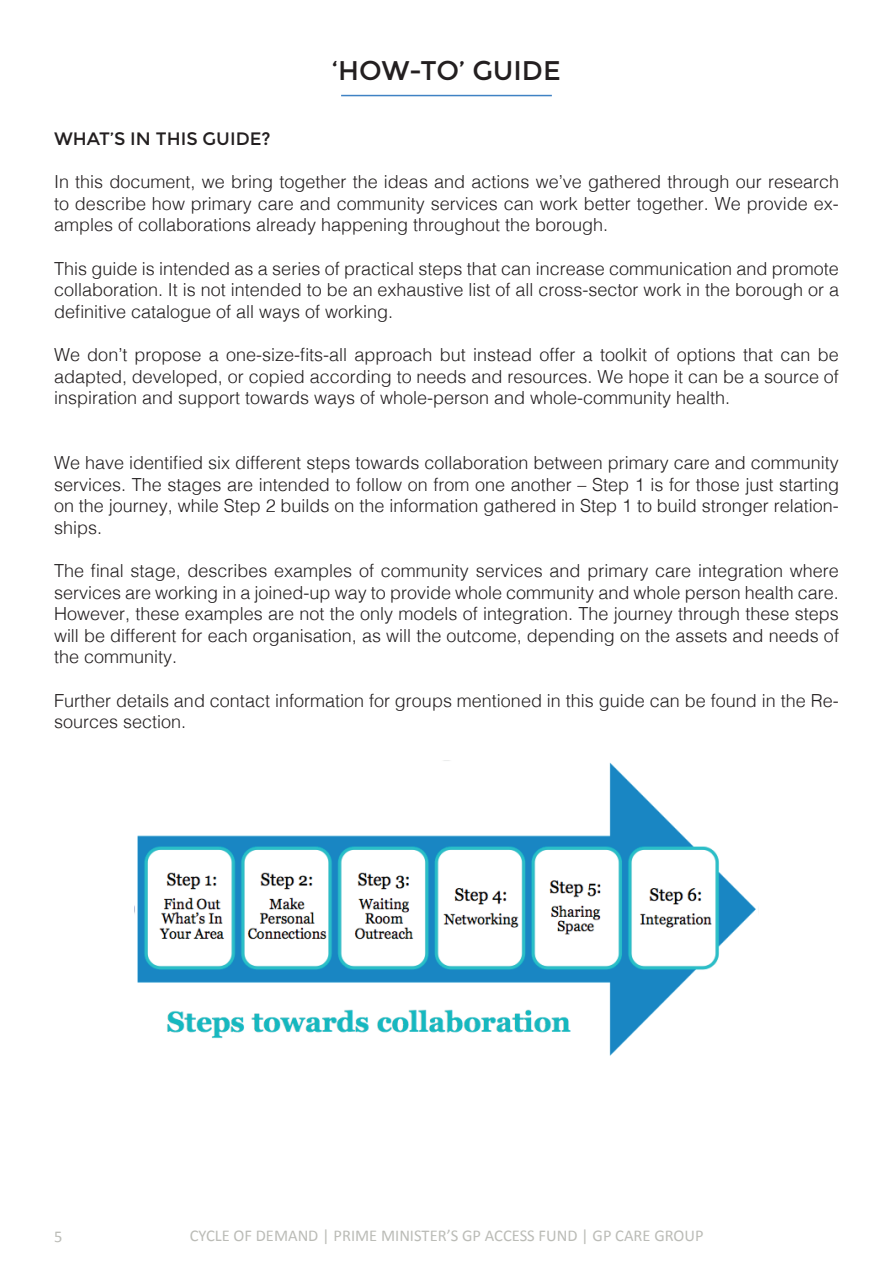
<style>
.page{position:relative;width:893px;height:1263px;background:#fff}
.page>*{position:absolute;margin:0;border:0;box-sizing:border-box;transform-origin:0 0}
.t1{font:27px "Montserrat";color:#231f20}
.t2{font:300 18px/21.6px "Helvetica";color:#231f20;text-align:justify}
.t3{font:18px "Montserrat";color:#231f20}
.t4{font:16.5px "Calibri";color:#bbbcb7}
</style>
<div class="page">
<hr style="left:341px;top:95px;width:211px;height:1px;background:#3f82c4">
<img style="left:137px;top:760px;width:619px;height:296px">
<h1 class="t1" style="left:332px;top:55px;width:230px">‘HOW-TO’ GUI DE</h1>
<p class="t3" style="left:54px;top:128px;width:218px">WHAT’S I N THIS GUI DE?</p>
<p class="t2" style="left:54px;top:170px;width:786px">In this document, we bring together the ideas and actions we’ve gathered through our research to describe how primary care and community services can work better together. We provide ex&shy;amples of collaborations already happening throughout the borough.</p>
<p class="t2" style="left:54px;top:256px;width:787px">This guide is intended as a series of practical steps that can increase communication and promote collaboration. It is not intended to be an exhaustive list of all cross-sector work in the borough or a definitive catalogue of all ways of working.</p>
<p class="t2" style="left:54px;top:342px;width:786px">We don’t propose a one-size-fits-all approach but instead offer a toolkit of options that can be adapted, developed, or copied according to needs and resources. We hope it can be a source of inspiration and support towards ways of whole-person and whole-community health.</p>
<p class="t2" style="left:54px;top:450px;width:786px">We have identified six different steps towards collaboration between primary care and community services. The stages are intended to follow on from one another – Step 1 is for those just starting on the journey, while Step 2 builds on the information gathered in Step 1 to build stronger relation&shy;ships.</p>
<p class="t2" style="left:54px;top:558px;width:786px">The final stage, describes examples of community services and primary care integration where services are working in a joined-up way to provide whole community and whole person health care.<br>However, these examples are not the only models of integration. The journey through these steps will be different for each organisation, as will the outcome, depending on the assets and needs of the community.</p>
<p class="t2" style="left:54px;top:688px;width:786px">Further details and contact information for groups mentioned in this guide can be found in the Re&shy;sources section.</p>
<p class="t4" style="left:54px;top:1226px;width:10px">5</p>
<p class="t4" style="left:190px;top:1225px;width:515px">CYCLE OF DEMAND | PRIME MINISTER’S GP ACCESS FUND | GP CARE GROUP</p>
</div>
